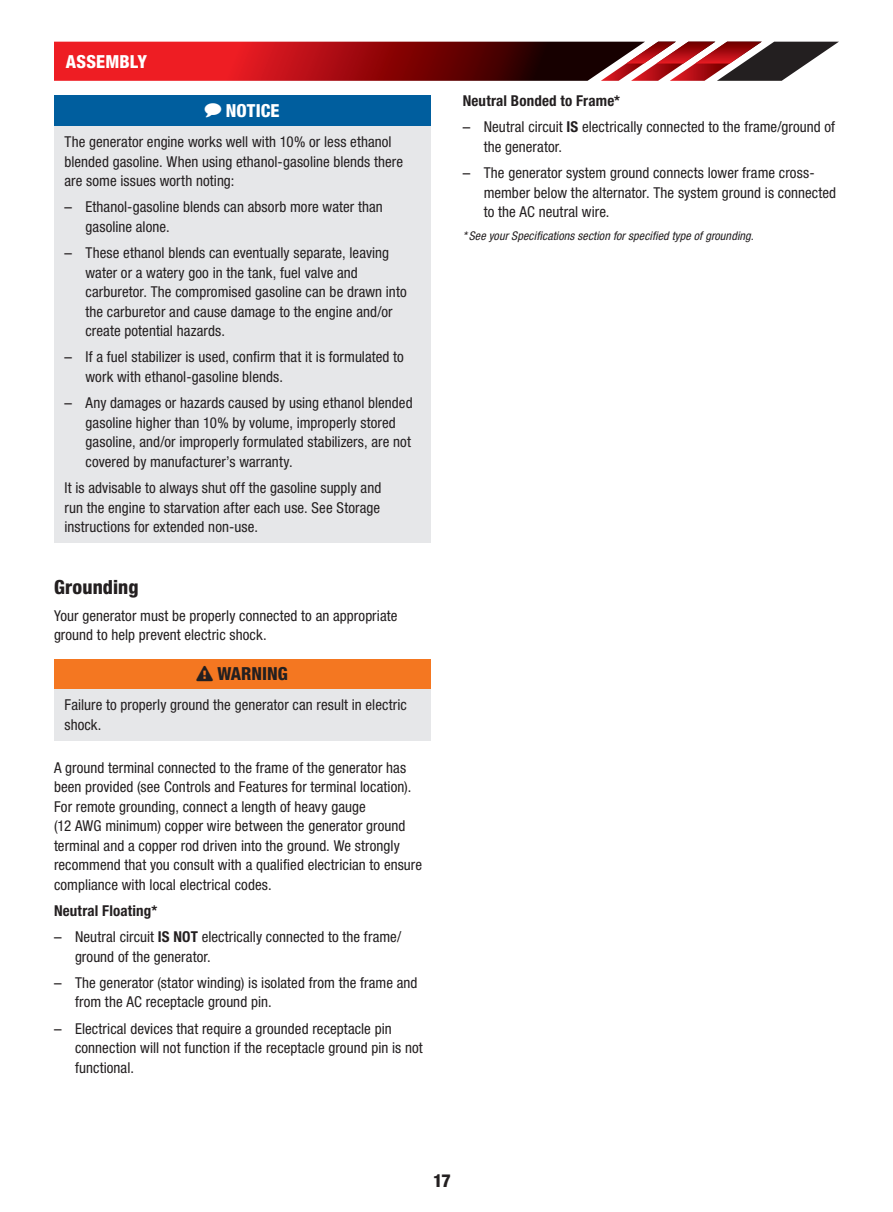
<style>
.page{position:relative;width:893px;height:1212px;background:#fff}
.page>*{position:absolute;margin:0;border:0;box-sizing:border-box;transform-origin:0 0}
.t1{font:800 condensed 19.5px "Helvetica Neue LT Std";letter-spacing:.005em;color:#231f20}
.t2{font:800 condensed 18px "Helvetica Neue LT Std";letter-spacing:.005em;color:#fff}
.t3{font:800 condensed 18px "Helvetica Neue LT Std";color:#231f20}
.t4{font:condensed 15px/19.5px "Helvetica Neue LT Std";letter-spacing:.005em;color:#231f20}
.t5{font:700 condensed 15px "Helvetica Neue LT Std";letter-spacing:.01em;color:#231f20}
.t6{font:italic condensed 12px "Helvetica Neue LT Std";letter-spacing:.01em;color:#231f20}
.s1{font-stretch:normal}
.s2{font-weight:700}
</style>
<div class="page">
<svg style="left:54px;top:42px;width:785px;height:39px;background:#9c272b"></svg>
<div style="left:54px;top:96px;width:376px;height:30px;background:#005e9e"></div>
<div style="left:54px;top:126px;width:376px;height:416px;background:#e6e7e9"></div>
<div style="left:54px;top:659px;width:376px;height:30px;background:#f47721"></div>
<div style="left:54px;top:689px;width:376px;height:51px;background:#e6e7e9"></div>
<p class="t2" style="left:66px;top:51px;width:22px">Assembly</p>
<p class="t2" style="left:205px;top:99px;width:76px">◆ NOTICE</p>
<p class="t4" style="left:64px;top:132px;width:340px">The generator engine works well with 10% or less ethanol blended gasoline. When using ethanol-gasoline blends there are some issues worth noting:</p>
<p class="t4" style="left:86px;top:197px;width:299px;text-indent:-21px"><span class="s1">–</span> Ethanol-gasoline blends can absorb more water than gasoline alone.</p>
<p class="t4" style="left:86px;top:243px;width:323px;text-indent:-21px"><span class="s1">–</span> These ethanol blends can eventually separate, leaving water or a watery goo in the tank, fuel valve and carburetor. The compromised gasoline can be drawn into the carburetor and cause damage to the engine and/or create potential hazards.</p>
<p class="t4" style="left:86px;top:347px;width:320px;text-indent:-21px"><span class="s1">–</span> If a fuel stabilizer is used, confirm that it is formulated to work with ethanol-gasoline blends.</p>
<p class="t4" style="left:86px;top:393px;width:329px;text-indent:-21px"><span class="s1">–</span> Any damages or hazards caused by using ethanol blended gasoline higher than 10% by volume, improperly stored gasoline, and/or improperly formulated stabilizers, are not covered by manufacturer’s warranty.</p>
<p class="t4" style="left:64px;top:478px;width:318px;text-align:justify">It is advisable to always shut off the gasoline supply and run the engine to starvation after each use. See Storage instructions for extended non-use.</p>
<h1 class="t1" style="left:54px;top:575px;width:86px">Grounding</h1>
<p class="t4" style="left:54px;top:605px;width:345px">Your generator must be properly connected to an appropriate ground to help prevent electric shock.</p>
<p class="t3" style="left:196px;top:663px;width:93px">❑ WARNING</p>
<p class="t4" style="left:64px;top:695px;width:344px">Failure to properly ground the generator can result in electric shock.</p>
<p class="t4" style="left:54px;top:757px;width:370px">A ground terminal connected to the frame of the generator has been provided (see Controls and Features for terminal location).<br>For remote grounding, connect a length of heavy gauge<br>(12 AWG minimum) copper wire between the generator ground terminal and a copper rod driven into the ground. We strongly recommend that you consult with a qualified electrician to ensure compliance with local electrical codes.</p>
<p class="t5" style="left:54px;top:901px;width:105px">Neutral Floating*</p>
<p class="t4" style="left:75px;top:927px;width:328px;text-indent:-21px"><span class="s1">–</span> Neutral circuit <span class="s2">IS NOT</span> electrically connected to the frame/ ground of the generator.</p>
<p class="t4" style="left:75px;top:973px;width:344px;text-indent:-21px"><span class="s1">–</span> The generator (stator winding) is isolated from the frame and from the AC receptacle ground pin.</p>
<p class="t4" style="left:75px;top:1018px;width:349px;text-indent:-21px"><span class="s1">–</span> Electrical devices that require a grounded receptacle pin connection will not function if the receptacle ground pin is not functional.</p>
<p class="t5" style="left:463px;top:92px;width:159px">Neutral Bonded to Frame*</p>
<p class="t4" style="left:484px;top:117px;width:353px;text-indent:-21px"><span class="s1">–</span> Neutral circuit <span class="s2">IS</span> electrically connected to the frame/ground of the generator.</p>
<p class="t4" style="left:484px;top:163px;width:354px;text-indent:-21px"><span class="s1">–</span> The generator system ground connects lower frame cross&shy;member below the alternator. The system ground is connected to the AC neutral wire.</p>
<p class="t6" style="left:463px;top:229px;width:293px">* See your Specifications section for specified type of grounding.</p>
<p class="t3" style="left:433px;top:1169px;width:19px">17</p>
</div>
